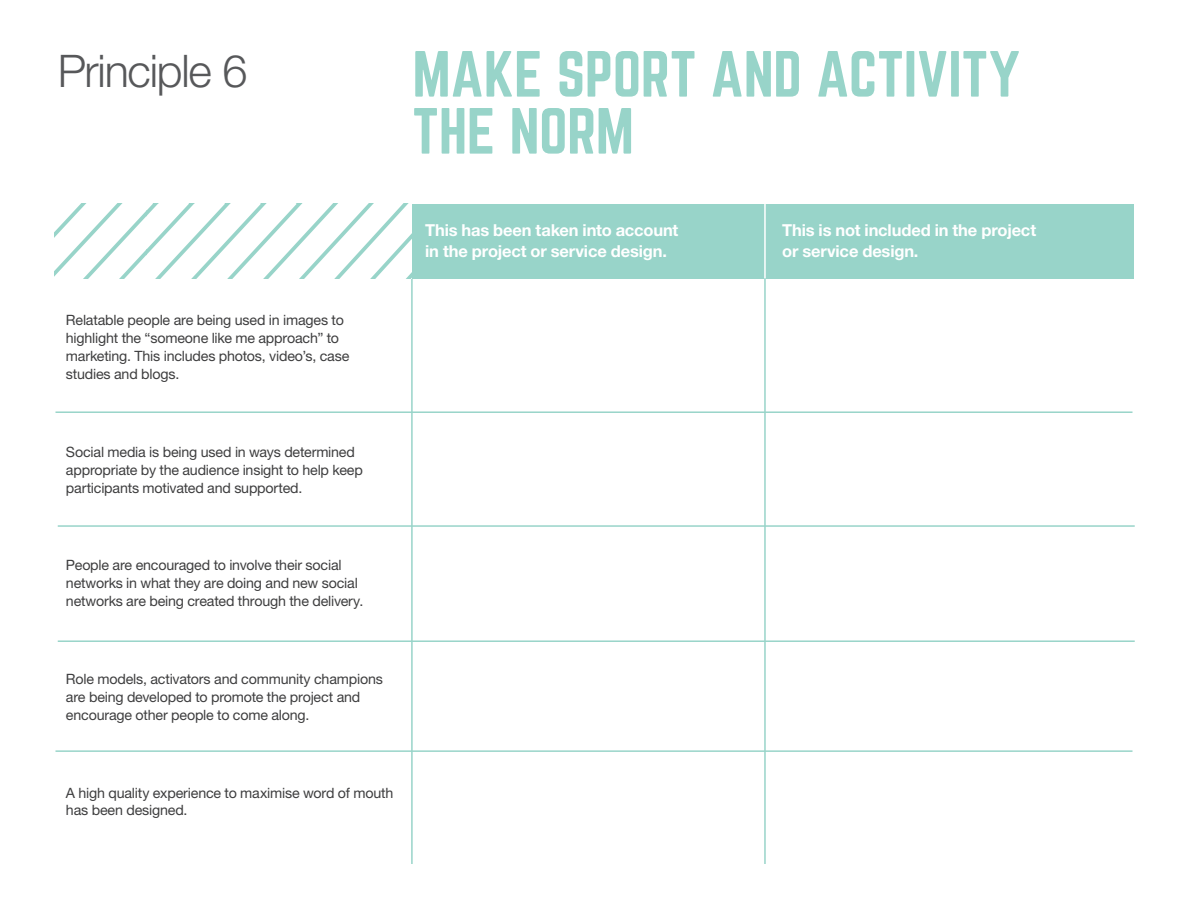
<style>
.page{position:relative;width:1188px;height:918px;background:#fff}
.page>*{position:absolute;margin:0;border:0;box-sizing:border-box;transform-origin:0 0}
.t1{font:57px/57px "Norwester";letter-spacing:-.005em;color:#98d4c9}
.t2{font:300 45px "Helvetica Neue";letter-spacing:-.025em;color:#57585a}
.t3{font:700 16.5px/21px "Helvetica Neue";letter-spacing:-.01em;color:#fff}
.t4{font:14.25px/18px "Helvetica Neue";letter-spacing:-.015em;color:#3e3e3f}
</style>
<div class="page">
<hr style="left:56px;top:750px;width:1076px;height:2px;background:#98d4c9">
<hr style="left:411px;top:278px;width:2px;height:586px;background:#98d4c9">
<hr style="left:764px;top:278px;width:2px;height:586px;background:#98d4c9">
<svg style="left:54px;top:204px;width:358px;height:74px"></svg>
<hr style="left:58px;top:640px;width:1077px;height:2px;background:#98d4c9">
<hr style="left:58px;top:525px;width:1077px;height:2px;background:#98d4c9">
<hr style="left:56px;top:411px;width:1076px;height:2px;background:#98d4c9">
<div style="left:412px;top:204px;width:722px;height:74px;background:#98d4c9"></div>
<hr style="left:764px;top:162px;width:2px;height:116px;background:#fff">
<h2 class="t2" style="left:58px;top:44px;width:191px">Principle 6</h2>
<h1 class="t1" style="left:412px;top:48px;width:609px">MAKE SPORT AND ACTIVITY<br>THE NORM</h1>
<p class="t4" style="left:66px;top:311px;width:285px">Relatable people are being used in images to highlight the “someone like me approach” to marketing. This includes photos, video’s, case studies and blogs.</p>
<p class="t4" style="left:66px;top:443px;width:298px">Social media is being used in ways determined appropriate by the audience insight to help keep participants motivated and supported.</p>
<p class="t4" style="left:66px;top:556px;width:299px">People are encouraged to involve their social networks in what they are doing and new social networks are being created through the delivery.</p>
<p class="t4" style="left:66px;top:670px;width:319px">Role models, activators and community champions are being developed to promote the project and encourage other people to come along.</p>
<p class="t4" style="left:66px;top:783px;width:329px">A high quality experience to maximise word of mouth has been designed.</p>
<p class="t3" style="left:425px;top:219px;width:255px">This has been taken into account in the project or service design.</p>
<p class="t3" style="left:782px;top:219px;width:255px">This is not included in the project or service design.</p>
</div>
